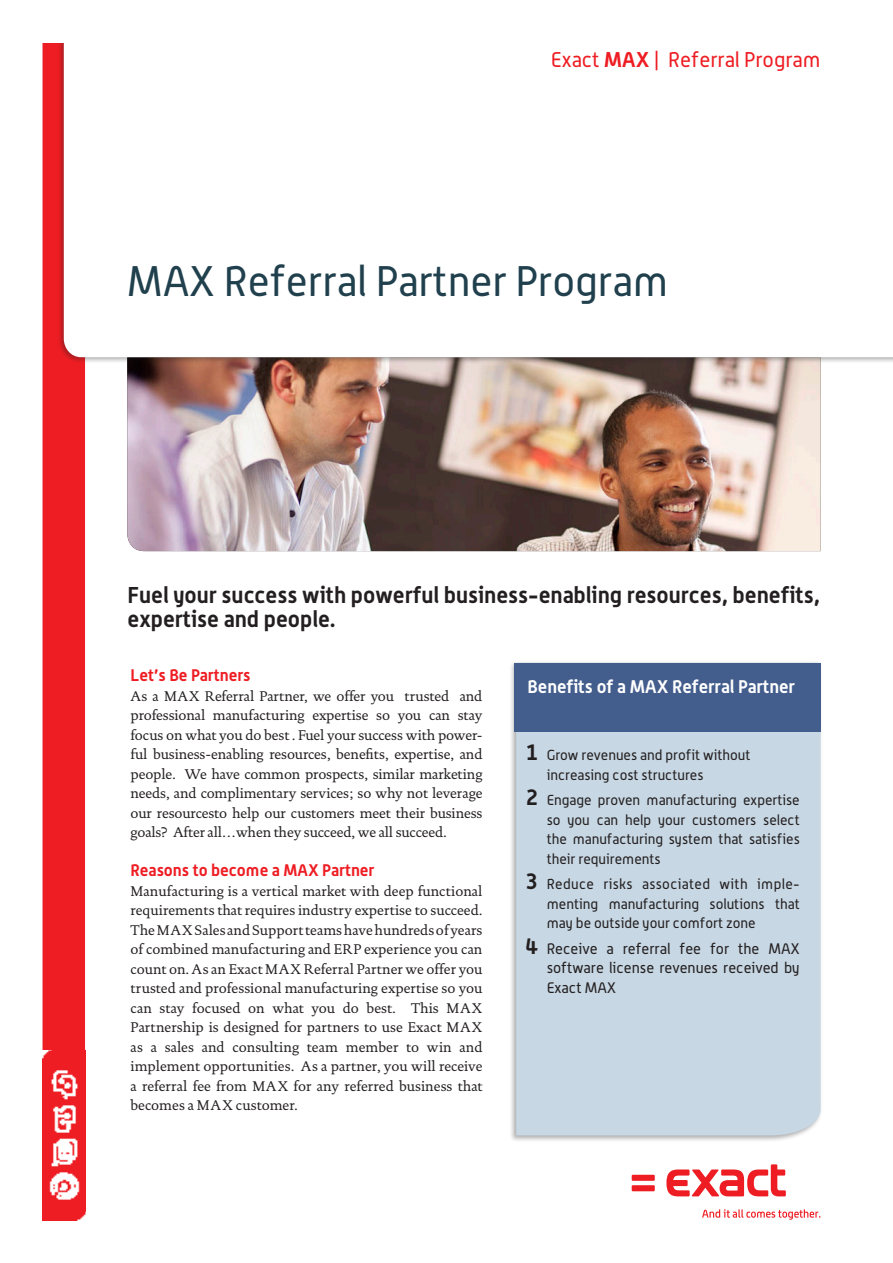
<style>
.page{position:relative;width:893px;height:1263px;background:#fff}
.page>*{position:absolute;margin:0;border:0;box-sizing:border-box;transform-origin:0 0}
.Cover_header{font:42px "Alwyn OT";color:#20404d}
.Intro-heading{font:700 22.5px/24px "Alwyn OT";color:#231f20}
.Cover_Exact_Product{font:21px "Alwyn OT";color:#ee1d23}
.MAX_mini_Big_Red_Hea{font:700 18px "Alwyn OT";color:#fff}
.Subheading{font:700 16.5px "Alwyn OT";color:#ee1d23}
.Text{font:15px/19.5px "Alwyn OT";color:#231f20;text-align:justify}
.Body_indent{font:14.25px/19.5px "DTL Documenta TOT";color:#231f20;text-align:justify}
.Body{font:14.25px/19.5px "DTL Documenta TOT";letter-spacing:-.01em;color:#231f20;text-align:justify}
.Text-2{font:14.25px/19.5px "Alwyn OT";color:#231f20;text-align:justify}
.s1{font-weight:700}
.s2{font-weight:700;font-size:22.5px}
</style>
<div class="page">
<img style="left:127px;top:364px;width:694px;height:187px">
<div style="left:43px;top:43px;width:42px;height:1007px;background:#ee1d23"></div>
<div style="left:57px;top:0;width:836px;height:364px;background:#231f20;opacity:.35"></div>
<svg style="left:64px;top:43px;width:829px;height:314px"></svg>
<img style="left:43px;top:1050px;width:42px;height:170px">
<div style="left:0;top:0;width:893px;height:43px;background:#fff"></div>
<svg style="left:702px;top:1209px;width:118px;height:11px"></svg>
<div style="left:632px;top:1185px;width:23px;height:6px;background:#ee1d23"></div>
<div style="left:632px;top:1175px;width:23px;height:6px;background:#ee1d23"></div>
<svg style="left:666px;top:1164px;width:120px;height:32px"></svg>
<div style="left:509px;top:660px;width:314px;height:482px;background:#231f20;opacity:.35"></div>
<div style="left:516px;top:731px;width:305px;height:404px;background:#c7d7e3"></div>
<div style="left:514px;top:663px;width:307px;height:68px;background:#435d8d"></div>
<p class="Cover_Exact_Product" style="left:551px;top:47px;width:271px">Exact <span class="s1">MAX</span> | Referral Program</p>
<p class="Cover_header" style="left:127px;top:256px;width:543px">MAX Referral Partner Program</p>
<p class="Intro-heading" style="left:128px;top:582px;width:694px">Fuel your success with powerful business-enabling resources, benefits, expertise and people.</p>
<p class="Subheading" style="left:130px;top:665px;width:122px">Let’s Be Partners</p>
<p class="Body" style="left:130px;top:686px;width:354px">As a MAX Referral Partner, we offer you trusted and professional manufacturing expertise so you can stay focus on what you do best . Fuel your success with power&shy;ful business-enabling resources, benefits, expertise, and people. We have common prospects, similar marketing needs, and complimentary services; so why not leverage our resourcesto help our customers meet their business goals? After all…when they succeed, we all succeed.</p>
<p class="Subheading" style="left:130px;top:860px;width:245px">Reasons to become a MAX Partner</p>
<p class="Body_indent" style="left:130px;top:881px;width:354px">Manufacturing is a vertical market with deep functional requirements that requires industry expertise to succeed.<br>The MAX Sales and Support teams have hundreds of years of combined manufacturing and ERP experience you can count on. As an Exact MAX Referral Partner we offer you trusted and professional manufacturing expertise so you can stay focused on what you do best. This MAX Partnership is designed for partners to use Exact MAX as a sales and consulting team member to win and implement opportunities. As a partner, you will receive a referral fee from MAX for any referred business that becomes a MAX customer.</p>
<p class="MAX_mini_Big_Red_Hea" style="left:527px;top:675px;width:269px">Benefits of a MAX Referral Partner</p>
<p class="Text-2" style="left:547px;top:745px;width:205px;text-indent:-21px"><span class="s2">1</span> Grow revenues and profit without increasing cost structures</p>
<p class="Text-2" style="left:547px;top:790px;width:255px;text-indent:-21px"><span class="s2">2</span> Engage proven manufacturing expertise so you can help your customers select the manufacturing system that satisfies their requirements</p>
<p class="Text-2" style="left:547px;top:874px;width:255px;text-indent:-21px"><span class="s2">3</span> Reduce risks associated with imple&shy;menting manufacturing solutions that may be outside your comfort zone</p>
<p class="Text" style="left:547px;top:938px;width:255px;text-indent:-21px"><span class="s2">4</span> Receive a referral fee for the MAX software license revenues received by Exact MAX</p>
</div>
